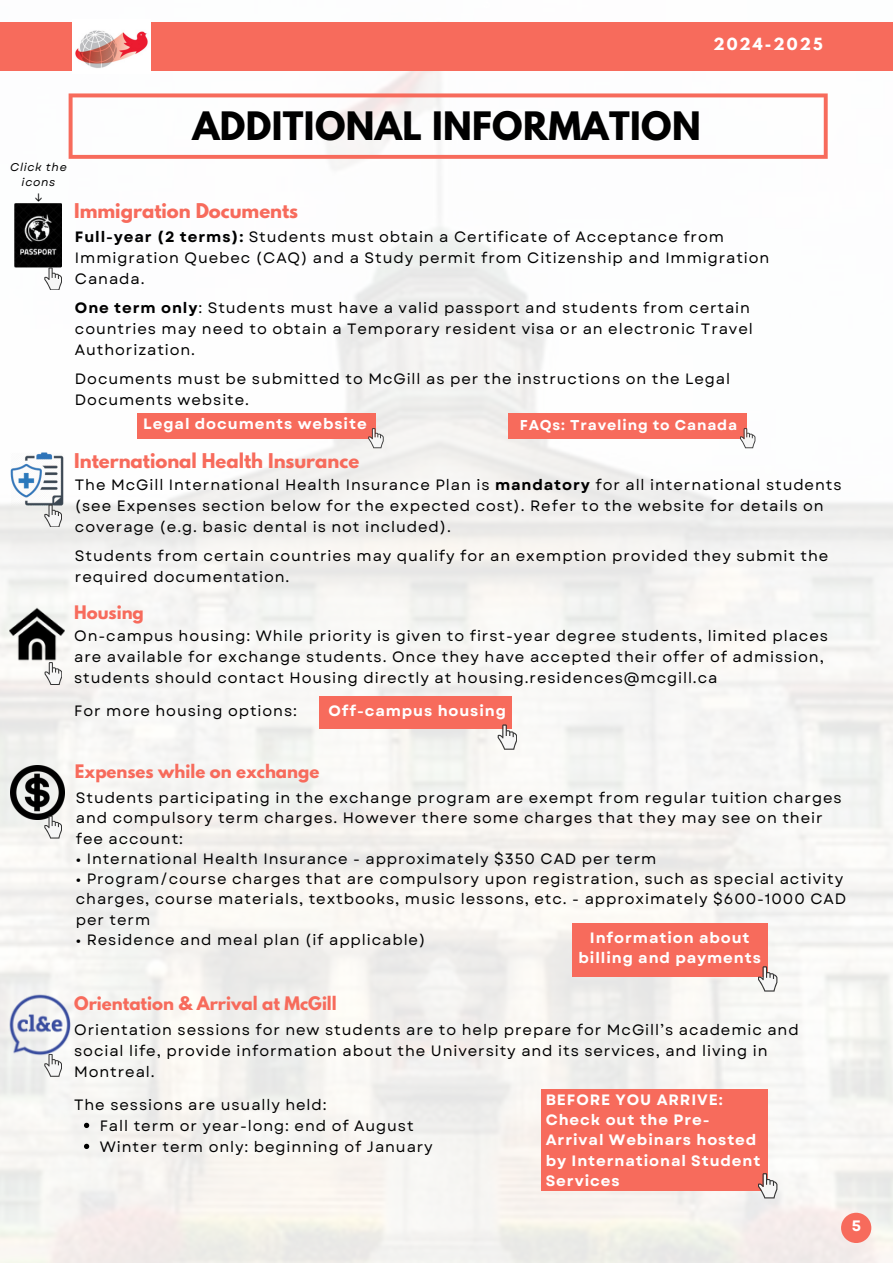
<style>
.page{position:relative;width:893px;height:1264px;background:#fff}
.page>*{position:absolute;margin:0;border:0;box-sizing:border-box;transform-origin:0 0}
.t1{font:700 34.65px "League Spartan";letter-spacing:.01em;color:#000}
.t2{font:700 18px "League Spartan";color:#f76b5c}
.t3{font:700 16.5px "League Spartan";color:#f76b5c}
.t4{font:15px/21px "Garet";letter-spacing:.06em;color:#000}
.t5{font:700 15px/20.2px "Garet";letter-spacing:.06em;color:#fff}
.t6{font:700 14.85px "League Spartan";letter-spacing:.14em;color:#fff}
.t7{font:700 14.25px "Garet";letter-spacing:.06em;color:#fff}
.t8{font:italic 11.25px/15px "Garet";letter-spacing:.06em;color:#000;text-align:center}
.s1{font-weight:700}
</style>
<div class="page">
<img style="left:0;top:22px;width:892px;height:1240px">
<div style="left:319px;top:696px;width:193px;height:32px;background:#f76b5c"></div>
<div style="left:0;top:23px;width:892px;height:48px;background:#f76b5c"></div>
<svg style="left:69px;top:93px;width:758px;height:66px"></svg>
<div style="left:571px;top:923px;width:196px;height:53px;background:#f76b5c"></div>
<svg style="left:84px;top:1122px;width:5px;height:5px"></svg>
<svg style="left:84px;top:1143px;width:5px;height:5px"></svg>
<div style="left:541px;top:1089px;width:226px;height:101px;background:#f76b5c"></div>
<img style="left:6px;top:992px;width:65px;height:64px">
<img style="left:10px;top:765px;width:54px;height:54px">
<img style="left:10px;top:606px;width:55px;height:55px">
<img style="left:10px;top:452px;width:53px;height:53px">
<svg style="left:497px;top:724px;width:20px;height:25px"></svg>
<img style="left:15px;top:204px;width:47px;height:64px">
<svg style="left:841px;top:1212px;width:30px;height:30px"></svg>
<img style="left:73px;top:22px;width:77px;height:52px">
<svg style="left:44px;top:267px;width:18px;height:23px"></svg>
<svg style="left:44px;top:504px;width:18px;height:23px"></svg>
<svg style="left:45px;top:662px;width:17px;height:23px"></svg>
<svg style="left:44px;top:815px;width:18px;height:23px"></svg>
<svg style="left:44px;top:1053px;width:18px;height:23px"></svg>
<svg style="left:757px;top:966px;width:20px;height:25px"></svg>
<svg style="left:757px;top:1173px;width:20px;height:25px"></svg>
<div style="left:137px;top:413px;width:239px;height:25px;background:#f76b5c"></div>
<svg style="left:368px;top:428px;width:15px;height:20px"></svg>
<div style="left:508px;top:413px;width:239px;height:25px;background:#f76b5c"></div>
<svg style="left:740px;top:428px;width:15px;height:20px"></svg>
<p class="t6" style="left:713px;top:37px;width:111px">2024-2025</p>
<p class="t1" style="left:192px;top:109px;width:510px">ADDITIONAL INFORMATION</p>
<p class="t8" style="left:10px;top:160px;width:58px">Click the icons</p>
<p class="t8" style="left:34px;top:190px;width:10px">↓</p>
<p class="t2" style="left:74px;top:202px;width:225px">Immigration Documents</p>
<p class="t4" style="left:75px;top:226px;width:696px"><span class="s1">Full-year (2 terms):</span> Students must obtain a Certificate of Acceptance from<br>Immigration Quebec (CAQ) and a Study permit from Citizenship and Immigration<br>Canada.</p>
<p class="t4" style="left:75px;top:297px;width:679px"><span class="s1">One term only</span>: Students must have a valid passport and students from certain countries may need to obtain a Temporary resident visa or an electronic Travel<br>Authorization.</p>
<p class="t4" style="left:75px;top:368px;width:656px">Documents must be submitted to McGill as per the instructions on the Legal<br>Documents website.</p>
<p class="t5" style="left:143px;top:414px;width:225px">Legal documents website</p>
<p class="t7" style="left:519px;top:415px;width:219px">FAQs: Traveling to Canada</p>
<p class="t2" style="left:74px;top:451px;width:286px">International Health Insurance</p>
<p class="t4" style="left:75px;top:474px;width:768px">The McGill International Health Insurance Plan is <span class="s1">mandatory</span> for all international students (see Expenses section below for the expected cost). Refer to the website for details on coverage (e.g. basic dental is not included).</p>
<p class="t4" style="left:75px;top:545px;width:755px">Students from certain countries may qualify for an exemption provided they submit the required documentation.</p>
<p class="t3" style="left:74px;top:604px;width:71px">Housing</p>
<p class="t4" style="left:74px;top:625px;width:755px">On-campus housing: While priority is given to first-year degree students, limited places are available for exchange students. Once they have accepted their offer of admission, students should contact Housing directly at housing.residences@mcgill.ca</p>
<p class="t4" style="left:74px;top:700px;width:224px">For more housing options:</p>
<p class="t5" style="left:328px;top:700px;width:179px">Off-campus housing</p>
<p class="t3" style="left:75px;top:763px;width:246px">Expenses while on exchange</p>
<p class="t4" style="left:76px;top:788px;width:767px;line-height:20.2px">Students participating in the exchange program are exempt from regular tuition charges and compulsory term charges. However there some charges that they may see on their fee account:</p>
<p class="t4" style="left:76px;top:848px;width:582px">• International Health Insurance - approximately $350 CAD per term</p>
<p class="t4" style="left:76px;top:868px;width:771px;line-height:20.2px">• Program/course charges that are compulsory upon registration, such as special activity charges, course materials, textbooks, music lessons, etc. - approximately $600-1000 CAD per term</p>
<p class="t4" style="left:76px;top:929px;width:351px">• Residence and meal plan (if applicable)</p>
<p class="t5" style="left:578px;top:927px;width:184px;text-align:center">Information about billing and payments</p>
<p class="t3" style="left:74px;top:994px;width:264px">Orientation &amp; Arrival at McGill</p>
<p class="t4" style="left:74px;top:1019px;width:726px">Orientation sessions for new students are to help prepare for McGill’s academic and social life, provide information about the University and its services, and living in<br>Montreal.</p>
<p class="t4" style="left:74px;top:1094px;width:254px">The sessions are usually held:</p>
<p class="t5" style="left:545px;top:1089px;width:216px">BEFORE YOU ARRIVE:<br>Check out the Pre-<br>Arrival Webinars hosted by International Student<br>Services</p>
<p class="t4" style="left:100px;top:1115px;width:315px">Fall term or year-long: end of August</p>
<p class="t4" style="left:100px;top:1136px;width:334px">Winter term only: beginning of January</p>
<p class="t5" style="left:851px;top:1215px;width:11px">5</p>
</div>
